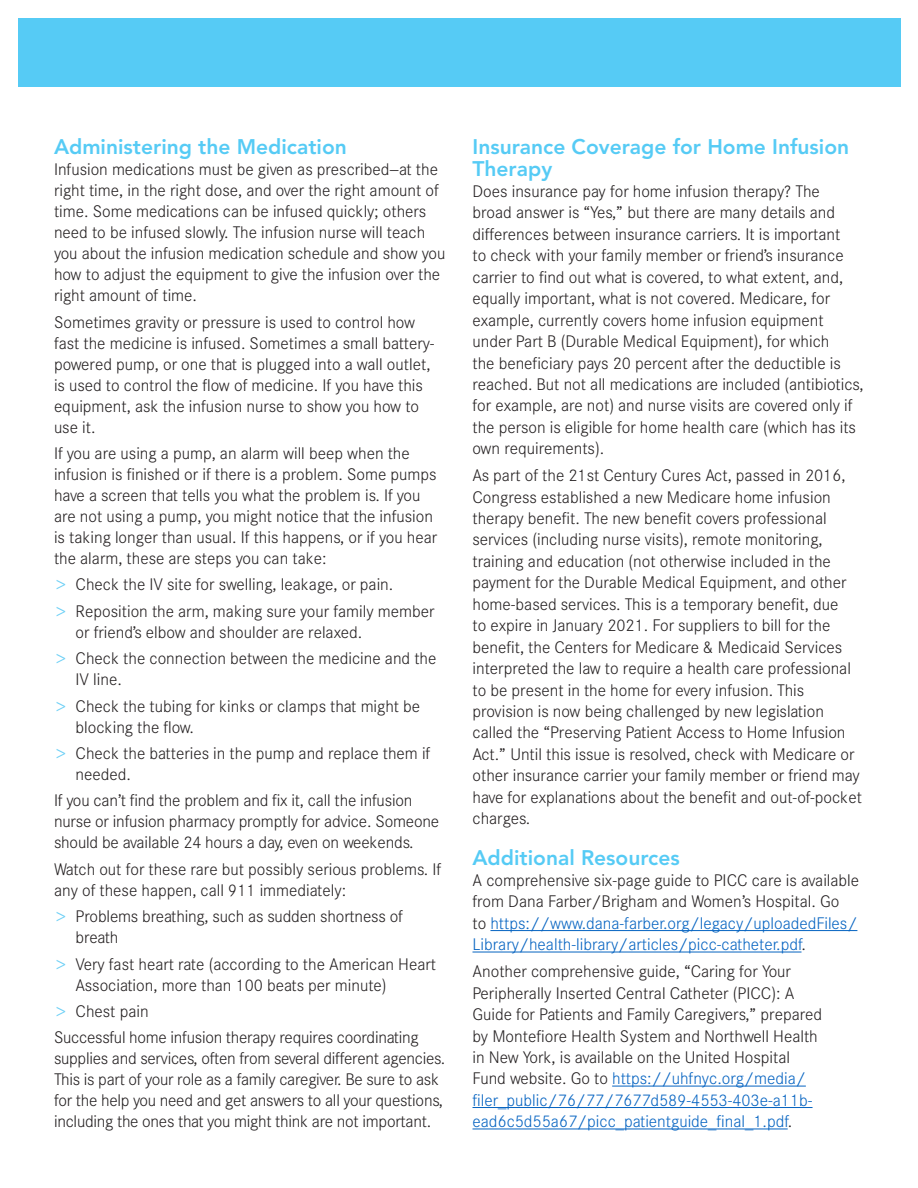
<style>
.page{position:relative;width:918px;height:1188px;background:#fff}
.page>*{position:absolute;margin:0;border:0;box-sizing:border-box;transform-origin:0 0}
.t1{font:800 21px/21.5px "Avenir LT Std";color:#56cbf5}
.t2{font:300 16.5px/21.5px "Corporate S";color:#231f20}
.t3{font:300 16.5px/21.5px "Corporate S";color:#0563c1}
.s1{font-size:18.15px;color:#6bcff6}
.s2{color:#231f20}
.s3{color:#0563c1}
</style>
<div class="page">
<div style="left:18px;top:18px;width:883px;height:68px;background:#56cbf5"></div>
<hr style="left:490px;top:930px;width:367px;height:1px;background:#0563c1">
<hr style="left:472px;top:952px;width:330px;height:1px;background:#0563c1">
<hr style="left:612px;top:1086px;width:194px;height:1px;background:#0563c1">
<hr style="left:472px;top:1107px;width:341px;height:1px;background:#0563c1">
<hr style="left:472px;top:1129px;width:316px;height:1px;background:#0563c1">
<h2 class="t1" style="left:54px;top:136px;width:294px">Administering the Medication</h2>
<p class="t2" style="left:54px;top:159px;width:393px;line-height:21px">Infusion medications must be given as prescribed—at the right time, in the right dose, and over the right amount of time. Some medications can be infused quickly; others need to be infused slowly. The infusion nurse will teach you about the infusion medication schedule and show you how to adjust the equipment to give the infusion over the right amount of time.</p>
<p class="t2" style="left:54px;top:311px;width:382px;line-height:21px">Sometimes gravity or pressure is used to control how fast the medicine is infused. Sometimes a small battery&shy;powered pump, or one that is plugged into a wall outlet, is used to control the flow of medicine. If you have this equipment, ask the infusion nurse to show you how to use it.</p>
<p class="t2" style="left:54px;top:443px;width:385px;line-height:21px">If you are using a pump, an alarm will beep when the infusion is finished or if there is a problem. Some pumps have a screen that tells you what the problem is. If you are not using a pump, you might notice that the infusion is taking longer than usual. If this happens, or if you hear the alarm, these are steps you can take:</p>
<p class="t2" style="left:54px;top:574px;width:341px"><span class="s1">&gt;</span> Check the IV site for swelling, leakage, or pain.</p>
<p class="t2" style="left:76px;top:601px;width:360px;line-height:21px;text-indent:-22px"><span class="s1">&gt;</span> Reposition the arm, making sure your family member or friend’s elbow and shoulder are relaxed.</p>
<p class="t2" style="left:76px;top:648px;width:362px;line-height:21px;text-indent:-22px"><span class="s1">&gt;</span> Check the connection between the medicine and the<br>IV line.</p>
<p class="t2" style="left:76px;top:695px;width:346px;line-height:21px;text-indent:-22px"><span class="s1">&gt;</span> Check the tubing for kinks or clamps that might be blocking the flow.</p>
<p class="t2" style="left:76px;top:743px;width:356px;line-height:21px;text-indent:-22px"><span class="s1">&gt;</span> Check the batteries in the pump and replace them if needed.</p>
<p class="t2" style="left:54px;top:790px;width:387px;line-height:21px">If you can’t find the problem and fix it, call the infusion nurse or infusion pharmacy promptly for advice. Someone should be available 24 hours a day, even on weekends.</p>
<p class="t2" style="left:54px;top:859px;width:389px;line-height:21px">Watch out for these rare but possibly serious problems. If any of these happen, call 911 immediately:</p>
<p class="t2" style="left:76px;top:906px;width:329px;line-height:21px;text-indent:-22px"><span class="s1">&gt;</span> Problems breathing, such as sudden shortness of breath</p>
<p class="t2" style="left:76px;top:953px;width:362px;line-height:21px;text-indent:-22px"><span class="s1">&gt;</span> Very fast heart rate (according to the American Heart<br>Association, more than 100 beats per minute)</p>
<p class="t2" style="left:54px;top:1001px;width:96px"><span class="s1">&gt;</span> Chest pain</p>
<p class="t2" style="left:54px;top:1027px;width:393px;line-height:21px">Successful home infusion therapy requires coordinating supplies and services, often from several different agencies.<br>This is part of your role as a family caregiver. Be sure to ask for the help you need and get answers to all your questions, including the ones that you might think are not important.</p>
<h2 class="t1" style="left:472px;top:136px;width:378px">Insurance Coverage for Home Infusion<br>Therapy</h2>
<p class="t2" style="left:472px;top:181px;width:393px">Does insurance pay for home infusion therapy? The<br>broad answer is “Yes,” but there are many details and differences between insurance carriers. It is important<br>to check with your family member or friend’s insurance carrier to find out what is covered, to what extent, and, equally important, what is not covered. Medicare, for example, currently covers home infusion equipment under Part B (Durable Medical Equipment), for which<br>the beneficiary pays 20 percent after the deductible is reached. But not all medications are included (antibiotics, for example, are not) and nurse visits are covered only if the person is eligible for home health care (which has its own requirements).</p>
<p class="t2" style="left:472px;top:465px;width:391px">As part of the 21st Century Cures Act, passed in 2016, Congress established a new Medicare home infusion therapy benefit. The new benefit covers professional services (including nurse visits), remote monitoring, training and education (not otherwise included in the payment for the Durable Medical Equipment, and other home-based services. This is a temporary benefit, due<br>to expire in January 2021. For suppliers to bill for the benefit, the Centers for Medicare &amp; Medicaid Services interpreted the law to require a health care professional to be present in the home for every infusion. This provision is now being challenged by new legislation called the “Preserving Patient Access to Home Infusion Act.” Until this issue is resolved, check with Medicare or other insurance carrier your family member or friend may have for explanations about the benefit and out-of-pocket charges.</p>
<h2 class="t1" style="left:472px;top:847px;width:209px">Additional Resources</h2>
<p class="t3" style="left:472px;top:870px;width:388px"><span class="s2">A comprehensive six-page guide to PICC care is available from Dana Farber/Brigham and Women’s Hospital. Go<br>to</span> https://www.dana-farber.org/legacy/uploadedFiles/ Library/health-library/articles/picc-catheter.pdf<span class="s2">.</span></p>
<p class="t2" style="left:472px;top:961px;width:351px">Another comprehensive guide, “Caring for Your Peripherally Inserted Central Catheter (PICC): A Guide for Patients and Family Caregivers,” prepared by Montefiore Health System and Northwell Health in New York, is available on the United Hospital Fund website. Go to <span class="s3">https://uhfnyc.org/media/ filer_public/76/77/7677d589-4553-403e-a11b&shy;ead6c5d55a67/picc_patientguide_final_1.pdf</span>.</p>
</div>
